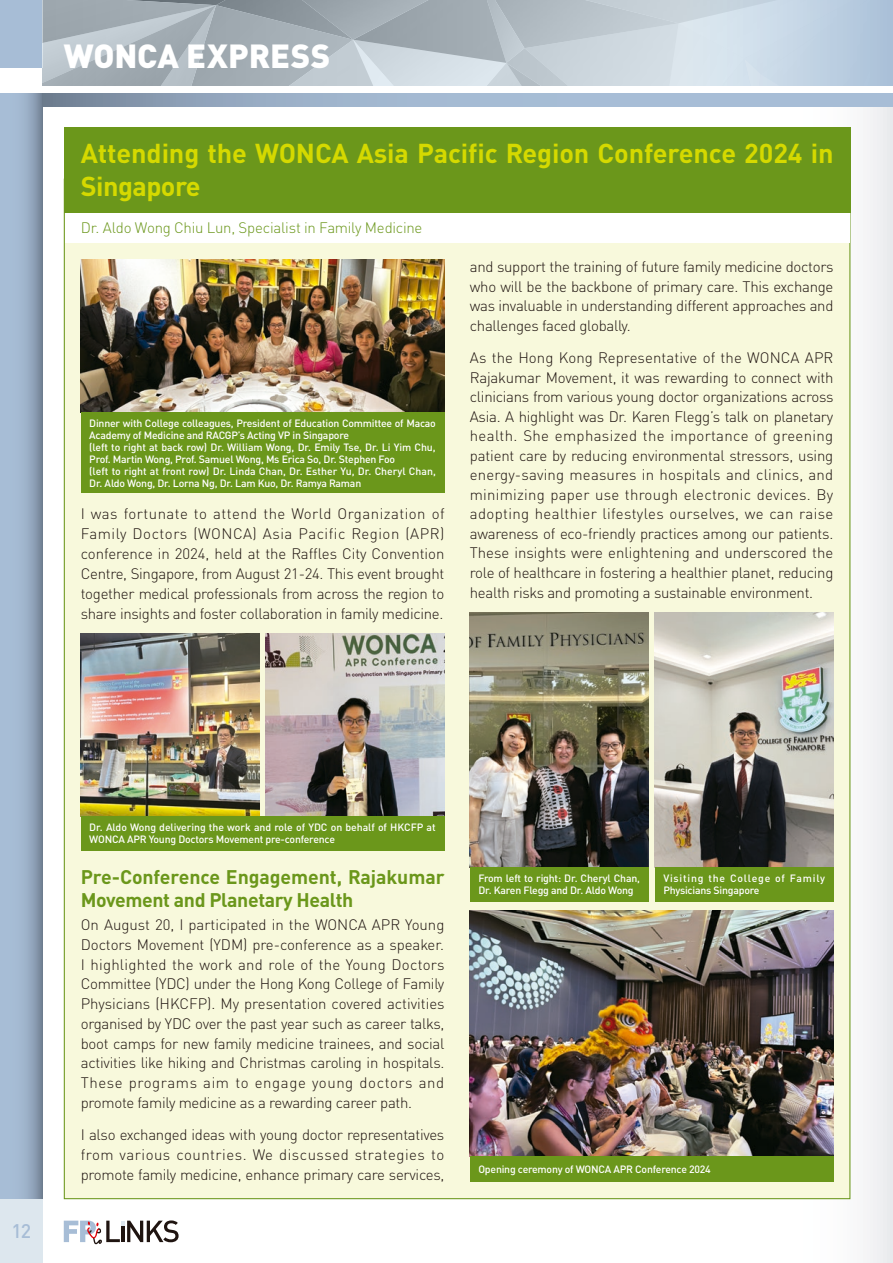
<style>
.page{position:relative;width:893px;height:1263px;background:#fff}
.page>*{position:absolute;margin:0;border:0;box-sizing:border-box;transform-origin:0 0}
.t1{font:900 33px "DIN Pro";color:#fff}
.t2{font:700 27px/33px "DIN Pro";letter-spacing:-.005em;color:#d5d900}
.t3{font:700 19.5px/22.8px "DIN Pro";letter-spacing:-.02em;color:#6b971b}
.t4{font:500 19.5px "DIN Pro";color:#a7bdd6}
.t5{font:300 15px/19.5px "DIN Pro";letter-spacing:-.02em;color:#1f1410;text-align:justify}
.t6{font:300 15px "DIN Pro";letter-spacing:-.015em;color:#6b971b}
.t7{font:500 10.5px/12px "DIN Pro";letter-spacing:-.02em;color:#fff}
.t8{font:500 10.5px/12px "DIN Pro";letter-spacing:.055em;color:#fff}
</style>
<div class="page">
<div style="left:0;top:0;width:43px;height:68px;background:#a7bdd6"></div>
<div style="left:43px;top:106px;width:850px;height:1157px;background:linear-gradient(to bottom,#f5f5f6,#f6f7f7)"></div>
<svg style="left:43px;top:0;width:850px;height:85px;background:#b6c2cb"></svg>
<svg style="left:0;top:94px;width:43px;height:1105px;background:#99aec5"></svg>
<svg style="left:43px;top:94px;width:850px;height:12px;background:#9cb1c9"></svg>
<div style="left:0;top:1199px;width:43px;height:64px;background:#dde7ee"></div>
<svg style="left:64px;top:1220px;width:115px;height:24px"></svg>
<div style="left:64px;top:179px;width:786px;height:1020px;background:#f8f9dc;border:1px solid #6b971b"></div>
<div style="left:64px;top:128px;width:786px;height:85px;background:#6b971b"></div>
<div style="left:65px;top:213px;width:784px;height:29px;background:#fff"></div>
<img style="left:81px;top:259px;width:363px;height:153px">
<img style="left:470px;top:910px;width:363px;height:247px">
<img style="left:81px;top:634px;width:178px;height:182px">
<img style="left:470px;top:612px;width:178px;height:255px">
<img style="left:266px;top:634px;width:178px;height:182px">
<img style="left:655px;top:612px;width:178px;height:255px">
<div style="left:81px;top:412px;width:363px;height:81px;background:#6b971b"></div>
<div style="left:81px;top:816px;width:363px;height:34px;background:#6b971b"></div>
<div style="left:470px;top:1157px;width:363px;height:25px;background:#6b971b"></div>
<div style="left:470px;top:867px;width:178px;height:34px;background:#6b971b"></div>
<div style="left:655px;top:867px;width:178px;height:34px;background:#6b971b"></div>
<h1 class="t1" style="left:64px;top:27px;width:268px">WONCA EXPRESS</h1>
<h2 class="t2" style="left:81px;top:134px;width:754px">Attending the WONCA Asia Pacific Region Conference 2024 in<br>Singapore</h2>
<p class="t6" style="left:81px;top:216px;width:343px">Dr. Aldo Wong Chiu Lun, Specialist in Family Medicine</p>
<p class="t5" style="left:470px;top:256px;width:365px">and support the training of future family medicine doctors who will be the backbone of primary care. This exchange was invaluable in understanding different approaches and challenges faced globally.</p>
<p class="t5" style="left:470px;top:347px;width:365px">As the Hong Kong Representative of the WONCA APR Rajakumar Movement, it was rewarding to connect with clinicians from various young doctor organizations across Asia. A highlight was Dr. Karen Flegg’s talk on planetary health. She emphasized the importance of greening patient care by reducing environmental stressors, using energy-saving measures in hospitals and clinics, and minimizing paper use through electronic devices. By adopting healthier lifestyles ourselves, we can raise awareness of eco-friendly practices among our patients.<br>These insights were enlightening and underscored the role of healthcare in fostering a healthier planet, reducing health risks and promoting a sustainable environment.</p>
<p class="t7" style="left:89px;top:416px;width:348px">Dinner with College colleagues, President of Education Committee of Macao Academy of Medicine and RACGP’s Acting VP in Singapore<br>(left to right at back row) Dr. William Wong, Dr. Emily Tse, Dr. Li Yim Chu, Prof. Martin Wong, Prof. Samuel Wong, Ms Erica So, Dr. Stephen Foo<br>(left to right at front row) Dr. Linda Chan, Dr. Esther Yu, Dr. Cheryl Chan, Dr. Aldo Wong, Dr. Lorna Ng, Dr. Lam Kuo, Dr. Ramya Raman</p>
<p class="t5" style="left:81px;top:502px;width:365px;line-height:20px">I was fortunate to attend the World Organization of Family Doctors (WONCA) Asia Pacific Region (APR) conference in 2024, held at the Raffles City Convention Centre, Singapore, from August 21-24. This event brought together medical professionals from across the region to share insights and foster collaboration in family medicine.</p>
<h3 class="t4" style="left:11px;top:1215px;width:21px">12</h3>
<p class="t7" style="left:89px;top:820px;width:348px">Dr. Aldo Wong delivering the work and role of YDC on behalf of HKCFP at<br>WONCA APR Young Doctors Movement pre-conference</p>
<h3 class="t3" style="left:81px;top:863px;width:365px">Pre-Conference Engagement, Rajakumar<br>Movement and Planetary Health</h3>
<p class="t5" style="left:81px;top:913px;width:365px">On August 20, I participated in the WONCA APR Young Doctors Movement (YDM) pre-conference as a speaker.<br>I highlighted the work and role of the Young Doctors Committee (YDC) under the Hong Kong College of Family Physicians (HKCFP). My presentation covered activities organised by YDC over the past year such as career talks, boot camps for new family medicine trainees, and social activities like hiking and Christmas caroling in hospitals.<br>These programs aim to engage young doctors and promote family medicine as a rewarding career path.</p>
<p class="t5" style="left:81px;top:1124px;width:365px">I also exchanged ideas with young doctor representatives from various countries. We discussed strategies to promote family medicine, enhance primary care services,</p>
<p class="t7" style="left:478px;top:871px;width:163px">From left to right: Dr. Cheryl Chan,<br>Dr. Karen Flegg and Dr. Aldo Wong</p>
<p class="t8" style="left:663px;top:871px;width:163px">Visiting the College of Family<br>Physicians Singapore</p>
<p class="t7" style="left:478px;top:1162px;width:234px">Opening ceremony of WONCA APR Conference 2024</p>
</div>
